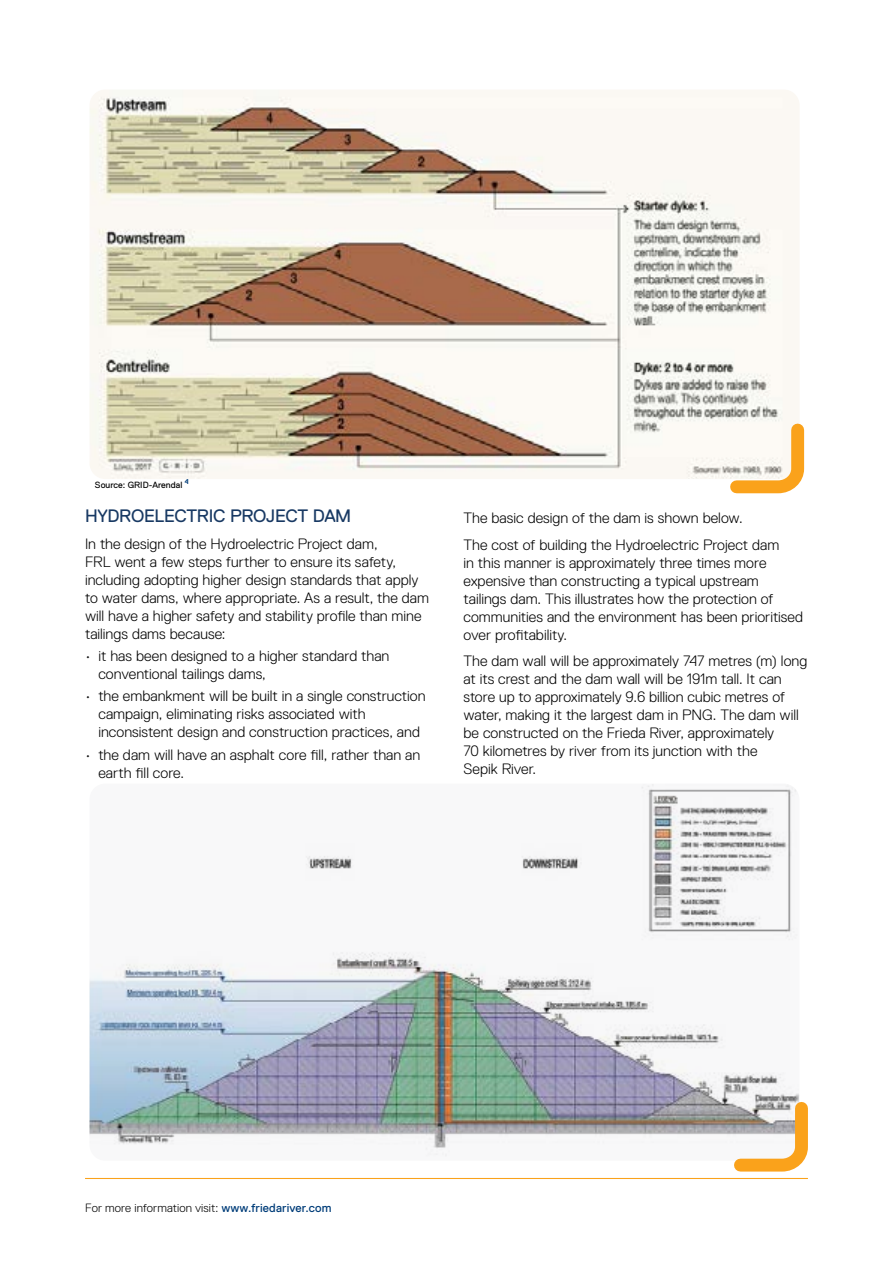
<style>
.page{position:relative;width:893px;height:1263px;background:#fff}
.page>*{position:absolute;margin:0;border:0;box-sizing:border-box;transform-origin:0 0}
.t1{font:18px "Replica";letter-spacing:-.02em;color:#183963}
.t2{font:300 15px/18px "Replica";color:#000}
.t3{font:300 12px "Replica";letter-spacing:.005em;color:#000}
.t4{font:9px "Replica";letter-spacing:.005em;color:#000}
.s1{font-weight:400;color:#003d79}
</style>
<div class="page">
<hr style="left:85px;top:1178px;width:723px;height:1px;background:#faa21b">
<img style="left:90px;top:90px;width:709px;height:388px">
<div style="left:85px;top:85px;width:719px;height:398px;border:4px solid #fff;border-radius:18px"></div>
<svg style="left:724px;top:422px;width:81px;height:72px"></svg>
<img style="left:90px;top:784px;width:709px;height:373px">
<div style="left:85px;top:779px;width:719px;height:386px;border:4px solid #fff;border-radius:18px"></div>
<svg style="left:727px;top:1100px;width:81px;height:78px"></svg>
<p class="t4" style="left:95px;top:480px;width:95px">Source: GRID-Arendal <sup>4</sup></p>
<p class="t1" style="left:85px;top:506px;width:268px">HYDROELECTRIC PROJECT DAM</p>
<p class="t2" style="left:85px;top:535px;width:345px">In the design of the Hydroelectric Project dam,<br>FRL went a few steps further to ensure its safety, including adopting higher design standards that apply to water dams, where appropriate. As a result, the dam will have a higher safety and stability profile than mine tailings dams because:</p>
<p class="t2" style="left:98px;top:647px;width:293px;text-indent:-13px">• it has been designed to a higher standard than conventional tailings dams,</p>
<p class="t2" style="left:98px;top:687px;width:329px;text-indent:-13px">• the embankment will be built in a single construction campaign, eliminating risks associated with inconsistent design and construction practices, and</p>
<p class="t2" style="left:98px;top:745px;width:323px;text-indent:-13px">• the dam will have an asphalt core fill, rather than an earth fill core.</p>
<p class="t2" style="left:463px;top:505px;width:317px;line-height:26.5px">The basic design of the dam is shown below.<br>The cost of building the Hydroelectric Project dam</p>
<p class="t2" style="left:463px;top:554px;width:341px">in this manner is approximately three times more expensive than constructing a typical upstream tailings dam. This illustrates how the protection of communities and the environment has been prioritised over profitability.</p>
<p class="t2" style="left:463px;top:652px;width:345px">The dam wall will be approximately 747 metres (m) long at its crest and the dam wall will be 191m tall. It can store up to approximately 9.6 billion cubic metres of water, making it the largest dam in PNG. The dam will be constructed on the Frieda River, approximately<br>70 kilometres by river from its junction with the<br>Sepik River.</p>
<p class="t3" style="left:85px;top:1201px;width:248px">For more information visit: <span class="s1">www.friedariver.com</span></p>
</div>
